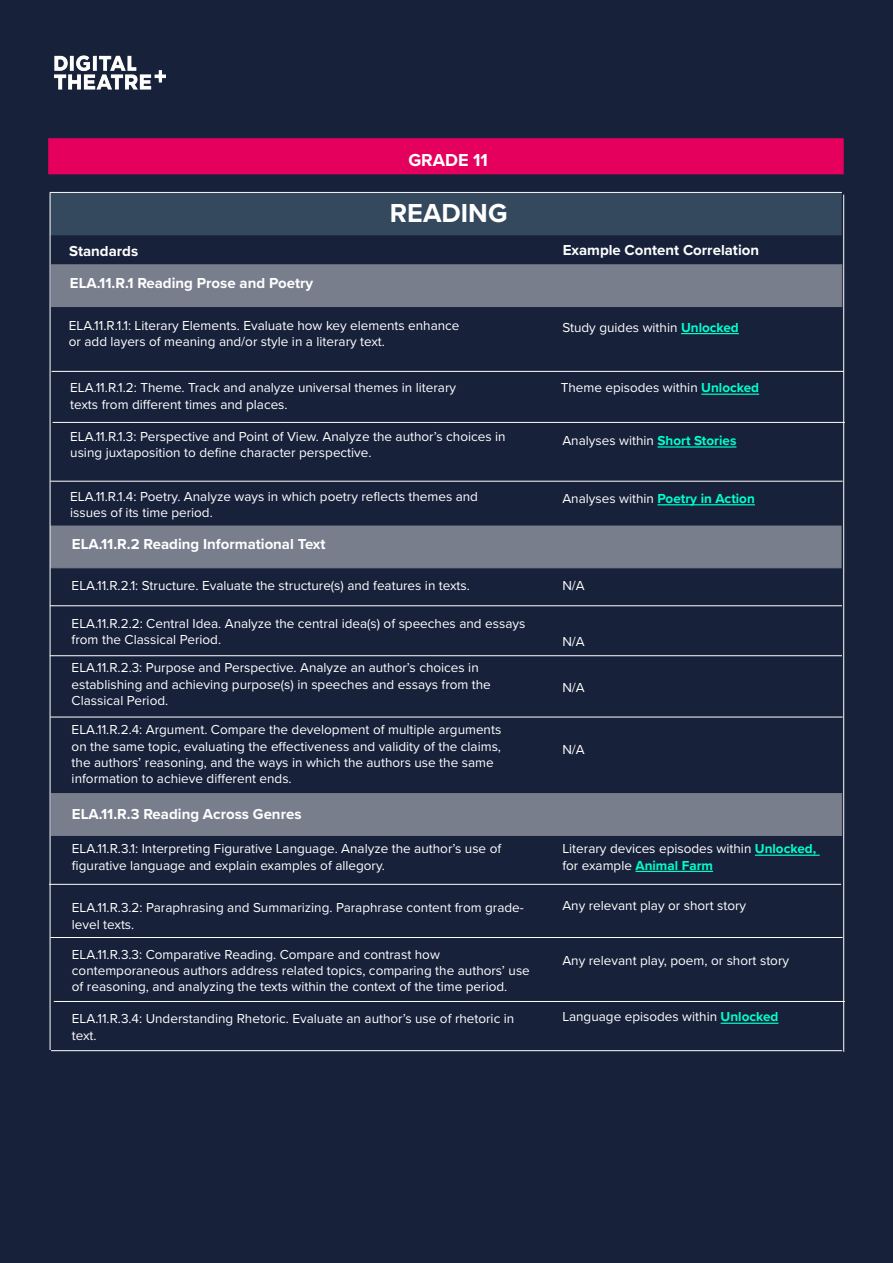
<style>
.page{position:relative;width:893px;height:1263px;background:#17213a}
.page>*{position:absolute;margin:0;border:0;box-sizing:border-box;transform-origin:0 0}
.t1{font:700 27px "Proxima Nova";color:#fff}
.t2{font:700 18px "Proxima Nova";color:#fff}
.t3{font:700 15px "Proxima Nova";color:#fff}
.t4{font:13.5px/16.2px "Proxima Nova";color:#fff}
.s1{font-weight:700;color:#00ffcd}
</style>
<div class="page">
<div style="left:48px;top:138px;width:796px;height:36px;background:#e6005d;border:2px solid #e6005d"></div>
<div style="left:50px;top:193px;width:792px;height:42px;background:#34495e"></div>
<div style="left:51px;top:264px;width:791px;height:43px;background:#787e8c"></div>
<hr style="left:50px;top:193px;width:1px;height:857px;background:#fff">
<hr style="left:50px;top:192px;width:792px;height:1px;background:#fff">
<div style="left:50px;top:526px;width:791px;height:42px;background:#787e8c"></div>
<hr style="left:50px;top:605px;width:792px;height:1px;background:#fff">
<hr style="left:52px;top:371px;width:792px;height:1px;background:#fff">
<hr style="left:53px;top:422px;width:792px;height:1px;background:#fff">
<hr style="left:54px;top:1001px;width:791px;height:1px;background:#fff">
<hr style="left:701px;top:394px;width:58px;height:1px;background:#00ffcd">
<hr style="left:50px;top:481px;width:793px;height:1px;background:#fff">
<hr style="left:657px;top:504px;width:98px;height:1px;background:#00ffcd">
<hr style="left:681px;top:333px;width:58px;height:1px;background:#00ffcd">
<hr style="left:50px;top:655px;width:792px;height:1px;background:#fff">
<hr style="left:50px;top:717px;width:793px;height:1px;background:#fff">
<div style="left:51px;top:793px;width:791px;height:43px;background:#787e8c"></div>
<hr style="left:49px;top:884px;width:792px;height:1px;background:#fff">
<hr style="left:50px;top:937px;width:793px;height:1px;background:#fff">
<hr style="left:755px;top:855px;width:65px;height:1px;background:#00ffcd">
<hr style="left:635px;top:871px;width:78px;height:1px;background:#00ffcd">
<hr style="left:721px;top:1023px;width:57px;height:1px;background:#00ffcd">
<hr style="left:51px;top:1050px;width:791px;height:1px;background:#fff">
<hr style="left:843px;top:195px;width:1px;height:857px;background:#fff">
<img style="left:54px;top:54px;width:112px;height:36px">
<hr style="left:657px;top:446px;width:79px;height:2px;background:#00ffcd">
<h2 class="t2" style="left:408px;top:146px;width:81px">GRADE 11</h2>
<h1 class="t1" style="left:390px;top:193px;width:119px">READING</h1>
<p class="t3" style="left:69px;top:240px;width:71px">Standards</p>
<p class="t3" style="left:563px;top:239px;width:198px">Example Content Correlation</p>
<p class="t3" style="left:70px;top:271px;width:245px">ELA.11.R.1 Reading Prose and Poetry</p>
<p class="t4" style="left:69px;top:317px;width:392px">ELA.11.R.1.1: Literary Elements. Evaluate how key elements enhance or add layers of meaning and/or style in a literary text.</p>
<p class="t4" style="left:562px;top:318px;width:178px">Study guides within <span class="s1">Unlocked</span></p>
<p class="t4" style="left:70px;top:379px;width:387px">ELA.11.R.1.2: Theme. Track and analyze universal themes in literary texts from different times and places.</p>
<p class="t4" style="left:561px;top:379px;width:200px">Theme episodes within <span class="s1">Unlocked</span></p>
<p class="t4" style="left:70px;top:428px;width:437px">ELA.11.R.1.3: Perspective and Point of View. Analyze the author’s choices in using juxtaposition to define character perspective.</p>
<p class="t4" style="left:70px;top:487px;width:409px">ELA.11.R.1.4: Poetry. Analyze ways in which poetry reflects themes and issues of its time period.</p>
<p class="t3" style="left:72px;top:532px;width:255px">ELA.11.R.2 Reading Informational Text</p>
<p class="t4" style="left:72px;top:576px;width:400px">ELA.11.R.2.1: Structure. Evaluate the structure(s) and features in texts.</p>
<p class="t4" style="left:562px;top:576px;width:24px">N/A</p>
<p class="t4" style="left:562px;top:432px;width:176px">Analyses within <span class="s1">Short Stories</span></p>
<p class="t4" style="left:562px;top:490px;width:194px">Analyses within <span class="s1">Poetry in Action</span></p>
<p class="t4" style="left:72px;top:615px;width:455px">ELA.11.R.2.2: Central Idea. Analyze the central idea(s) of speeches and essays from the Classical Period.</p>
<p class="t4" style="left:72px;top:659px;width:421px">ELA.11.R.2.3: Purpose and Perspective. Analyze an author’s choices in establishing and achieving purpose(s) in speeches and essays from the<br>Classical Period.</p>
<p class="t4" style="left:72px;top:721px;width:431px">ELA.11.R.2.4: Argument. Compare the development of multiple arguments on the same topic, evaluating the effectiveness and validity of the claims, the authors’ reasoning, and the ways in which the authors use the same information to achieve different ends.</p>
<p class="t3" style="left:72px;top:803px;width:231px">ELA.11.R.3 Reading Across Genres</p>
<p class="t4" style="left:72px;top:840px;width:431px">ELA.11.R.3.1: Interpreting Figurative Language. Analyze the author’s use of figurative language and explain examples of allegory.</p>
<p class="t4" style="left:72px;top:899px;width:453px">ELA.11.R.3.2: Paraphrasing and Summarizing. Paraphrase content from grade&shy;level texts.</p>
<p class="t4" style="left:72px;top:945px;width:459px">ELA.11.R.3.3: Comparative Reading. Compare and contrast how contemporaneous authors address related topics, comparing the authors’ use of reasoning, and analyzing the texts within the context of the time period.</p>
<p class="t4" style="left:72px;top:1010px;width:444px">ELA.11.R.3.4: Understanding Rhetoric. Evaluate an author’s use of rhetoric in text.</p>
<p class="t4" style="left:562px;top:633px;width:24px">N/A</p>
<p class="t4" style="left:562px;top:679px;width:24px">N/A</p>
<p class="t4" style="left:562px;top:740px;width:24px">N/A</p>
<p class="t4" style="left:562px;top:840px;width:255px">Literary devices episodes within <span class="s1">Unlocked, </span>for example <span class="s1">Animal Farm</span></p>
<p class="t4" style="left:562px;top:897px;width:185px">Any relevant play or short story</p>
<p class="t4" style="left:562px;top:952px;width:228px">Any relevant play, poem, or short story</p>
<p class="t4" style="left:562px;top:1008px;width:218px">Language episodes within <span class="s1">Unlocked</span></p>
</div>
